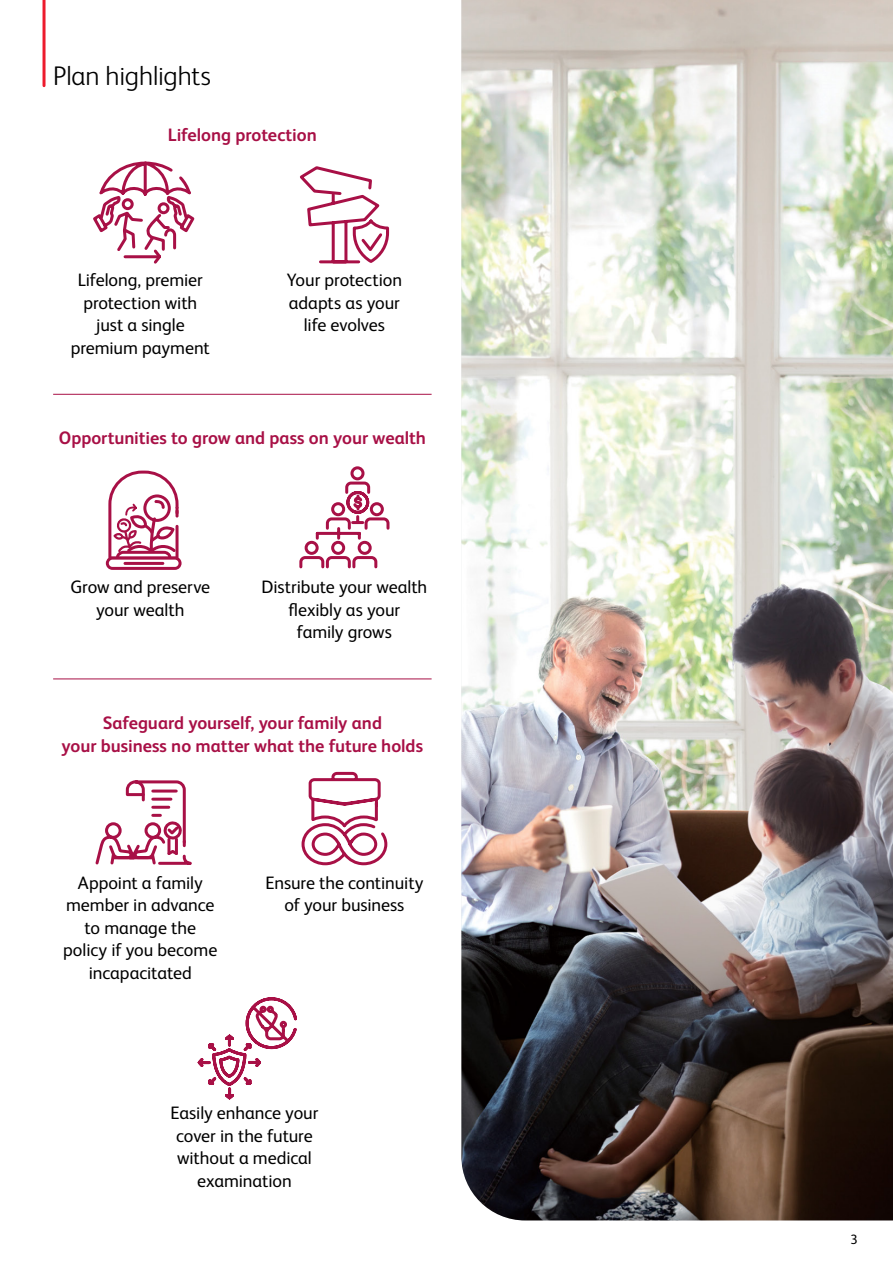
<style>
.page{position:relative;width:893px;height:1263px;background:#fff}
.page>*{position:absolute;margin:0;border:0;box-sizing:border-box;transform-origin:0 0}
.t1{font:300 27px "FS Albert Pro";letter-spacing:-.005em;color:#000}
.t2{font:18px/22.5px "FS Albert Pro";letter-spacing:-.005em;color:#000;text-align:center}
.t3{font:700 18px "FS Albert Pro";letter-spacing:-.005em;color:#a81046}
.t4{font:13.5px "FS Albert Pro";color:#000}
</style>
<div class="page">
<hr style="left:43px;top:0;width:3px;height:86px;background:#ed1b2d">
<hr style="left:53px;top:394px;width:379px;height:1px;background:#a81046">
<hr style="left:53px;top:679px;width:379px;height:1px;background:#a81046">
<svg style="left:301px;top:771px;width:87px;height:95px"></svg>
<svg style="left:95px;top:780px;width:97px;height:85px"></svg>
<svg style="left:93px;top:161px;width:102px;height:103px"></svg>
<svg style="left:300px;top:166px;width:90px;height:98px"></svg>
<svg style="left:106px;top:471px;width:76px;height:99px"></svg>
<svg style="left:299px;top:466px;width:91px;height:103px"></svg>
<svg style="left:197px;top:997px;width:100px;height:103px"></svg>
<img style="left:461px;top:0;width:432px;height:1220px">
<p class="t1" style="left:53px;top:57px;width:159px">Plan highlights</p>
<p class="t3" style="left:168px;top:123px;width:150px">Lifelong protection</p>
<p class="t2" style="left:78px;top:267px;width:127px">Lifelong, premier protection with</p>
<p class="t2" style="left:96px;top:312px;width:90px">just a single</p>
<p class="t2" style="left:71px;top:335px;width:140px">premium payment</p>
<p class="t2" style="left:287px;top:267px;width:117px">Your protection</p>
<p class="t2" style="left:289px;top:290px;width:113px">adapts as your</p>
<p class="t2" style="left:304px;top:312px;width:83px">life evolves</p>
<p class="t3" style="left:59px;top:425px;width:369px">Opportunities to grow and pass on your wealth</p>
<p class="t2" style="left:70px;top:574px;width:141px">Grow and preserve your wealth</p>
<p class="t2" style="left:262px;top:574px;width:167px">Distribute your wealth flexibly as your</p>
<p class="t2" style="left:297px;top:619px;width:97px">family grows</p>
<p class="t3" style="left:103px;top:710px;width:281px">Safeguard yourself, your family and</p>
<p class="t3" style="left:62px;top:733px;width:363px">your business no matter what the future holds</p>
<p class="t2" style="left:63px;top:870px;width:156px">Appoint a family member in advance to manage the policy if you become incapacitated</p>
<p class="t2" style="left:266px;top:870px;width:159px">Ensure the continuity of your business</p>
<p class="t2" style="left:171px;top:1101px;width:149px">Easily enhance your cover in the future without a medical examination</p>
<p class="t4" style="left:850px;top:1229px;width:9px">3</p>
</div>
